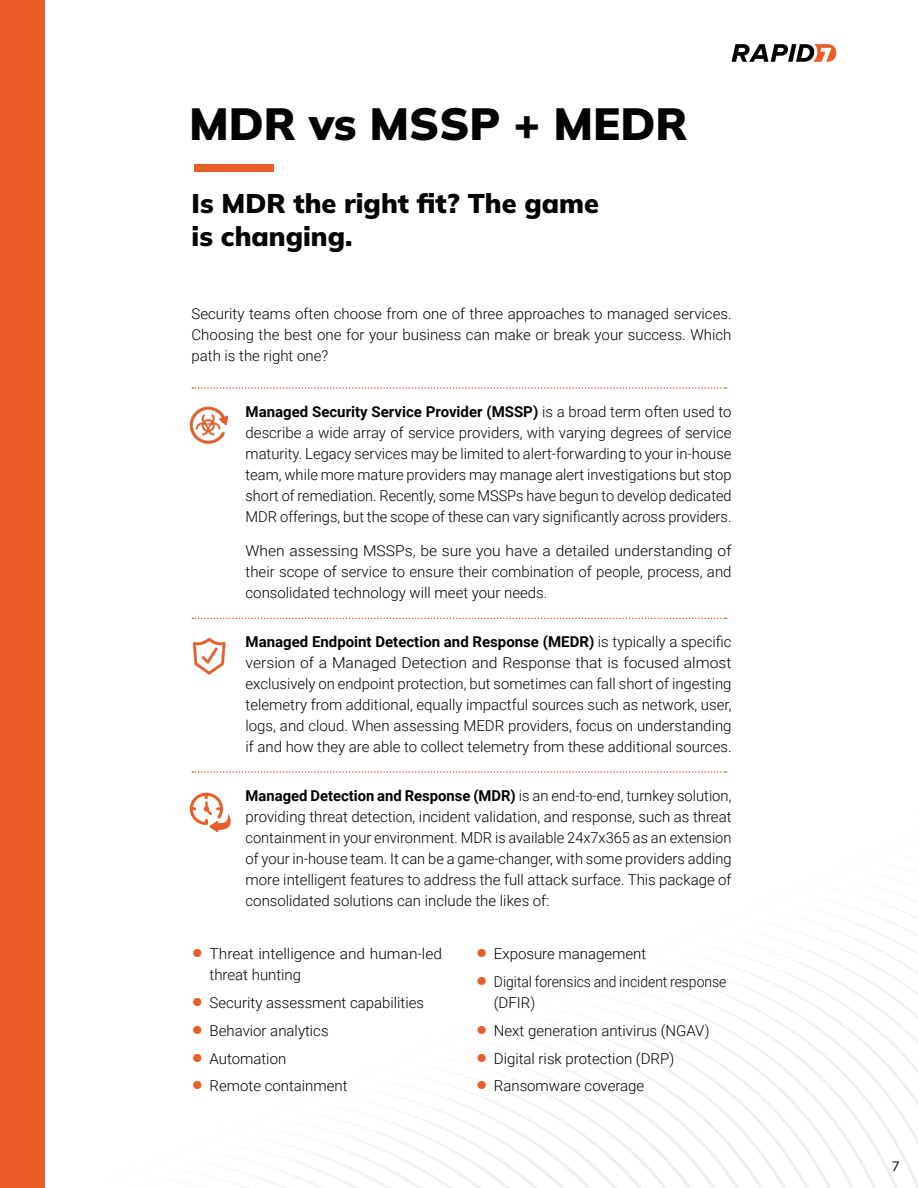
<style>
.page{position:relative;width:918px;height:1188px;background:#fff}
.page>*{position:absolute;margin:0;border:0;box-sizing:border-box;transform-origin:0 0}
.Section_Headline{font:900 45px "Mulish";color:#020303}
.t1{font:900 27px/33px "Mulish";color:#020303}
.Body{font:300 15px/21px "Roboto";color:#020303;text-align:justify}
.Body-2{font:300 15px/21px "Roboto";color:#020303;text-align:justify;scale:1.04 1}
.Body-3{font:300 15px/21px "Roboto";color:#020303;scale:.93 1}
.t2{font:13.5px "Mulish";color:#020303}
.s1{font-weight:700}
.s2{font-family:"Mulish";font-weight:700;font-size:22.5px;color:#e85e26}
</style>
<div class="page">
<img style="left:44px;top:94px;width:874px;height:1094px">
<svg style="left:732px;top:44px;width:104px;height:18px"></svg>
<svg style="left:192px;top:387px;width:535px;height:2px"></svg>
<svg style="left:192px;top:618px;width:535px;height:1px"></svg>
<svg style="left:192px;top:771px;width:535px;height:2px"></svg>
<div style="left:194px;top:164px;width:80px;height:8px;background:#e85e26"></div>
<img style="left:189px;top:405px;width:40px;height:40px">
<svg style="left:190px;top:793px;width:42px;height:40px"></svg>
<img style="left:190px;top:638px;width:38px;height:36px">
<div style="left:0;top:0;width:44px;height:1188px;background:#e85e26"></div>
<p class="Section_Headline" style="left:189px;top:94px;width:500px">MDR vs MSSP + MEDR</p>
<h1 class="t1" style="left:192px;top:187px;width:409px">Is MDR the right fit? The game is changing.</h1>
<p class="Body" style="left:192px;top:303px;width:542px">Security teams often choose from one of three approaches to managed services.<br>Choosing the best one for your business can make or break your success. Which path is the right one?</p>
<p class="Body" style="left:246px;top:400px;width:488px"><span class="s1">Managed Security Service Provider (MSSP)</span> is a broad term often used to describe a wide array of service providers, with varying degrees of service maturity. Legacy services may be limited to alert-forwarding to your in-house team, while more mature providers may manage alert investigations but stop short of remediation. Recently, some MSSPs have begun to develop dedicated MDR offerings, but the scope of these can vary significantly across providers.</p>
<p class="Body-2" style="left:246px;top:540px;width:469px">When assessing MSSPs, be sure you have a detailed understanding of their scope of service to ensure their combination of people, process, and consolidated technology will meet your needs.</p>
<p class="Body" style="left:246px;top:630px;width:488px"><span class="s1">Managed Endpoint Detection and Response (MEDR)</span> is typically a specific version of a Managed Detection and Response that is focused almost exclusively on endpoint protection, but sometimes can fall short of ingesting telemetry from additional, equally impactful sources such as network, user, logs, and cloud. When assessing MEDR providers, focus on understanding if and how they are able to collect telemetry from these additional sources.</p>
<p class="Body" style="left:246px;top:784px;width:488px"><span class="s1">Managed Detection and Response (MDR)</span> is an end-to-end, turnkey solution, providing threat detection, incident validation, and response, such as threat containment in your environment. MDR is available 24x7x365 as an extension of your in-house team. It can be a game-changer, with some providers adding more intelligent features to address the full attack surface. This package of consolidated solutions can include the likes of:</p>
<p class="Body" style="left:210px;top:943px;width:234px;text-indent:-18px"><span class="s2">•</span> Threat intelligence and human-led threat hunting</p>
<p class="Body" style="left:192px;top:992px;width:234px"><span class="s2">•</span> Security assessment capabilities</p>
<p class="Body" style="left:192px;top:1020px;width:139px"><span class="s2">•</span> Behavior analytics</p>
<p class="Body" style="left:192px;top:1047px;width:96px"><span class="s2">•</span> Automation</p>
<p class="Body" style="left:192px;top:1075px;width:158px"><span class="s2">•</span> Remote containment</p>
<p class="Body" style="left:476px;top:943px;width:172px"><span class="s2">•</span> Exposure management</p>
<p class="Body-3" style="left:494px;top:971px;width:252px;text-indent:-18px"><span class="s2">•</span> Digital forensics and incident response (DFIR)</p>
<p class="Body" style="left:476px;top:1020px;width:235px"><span class="s2">•</span> Next generation antivirus (NGAV)</p>
<p class="Body" style="left:476px;top:1047px;width:200px"><span class="s2">•</span> Digital risk protection (DRP)</p>
<p class="Body" style="left:476px;top:1075px;width:170px"><span class="s2">•</span> Ransomware coverage</p>
<p class="t2" style="left:892px;top:1157px;width:10px">7</p>
</div>
